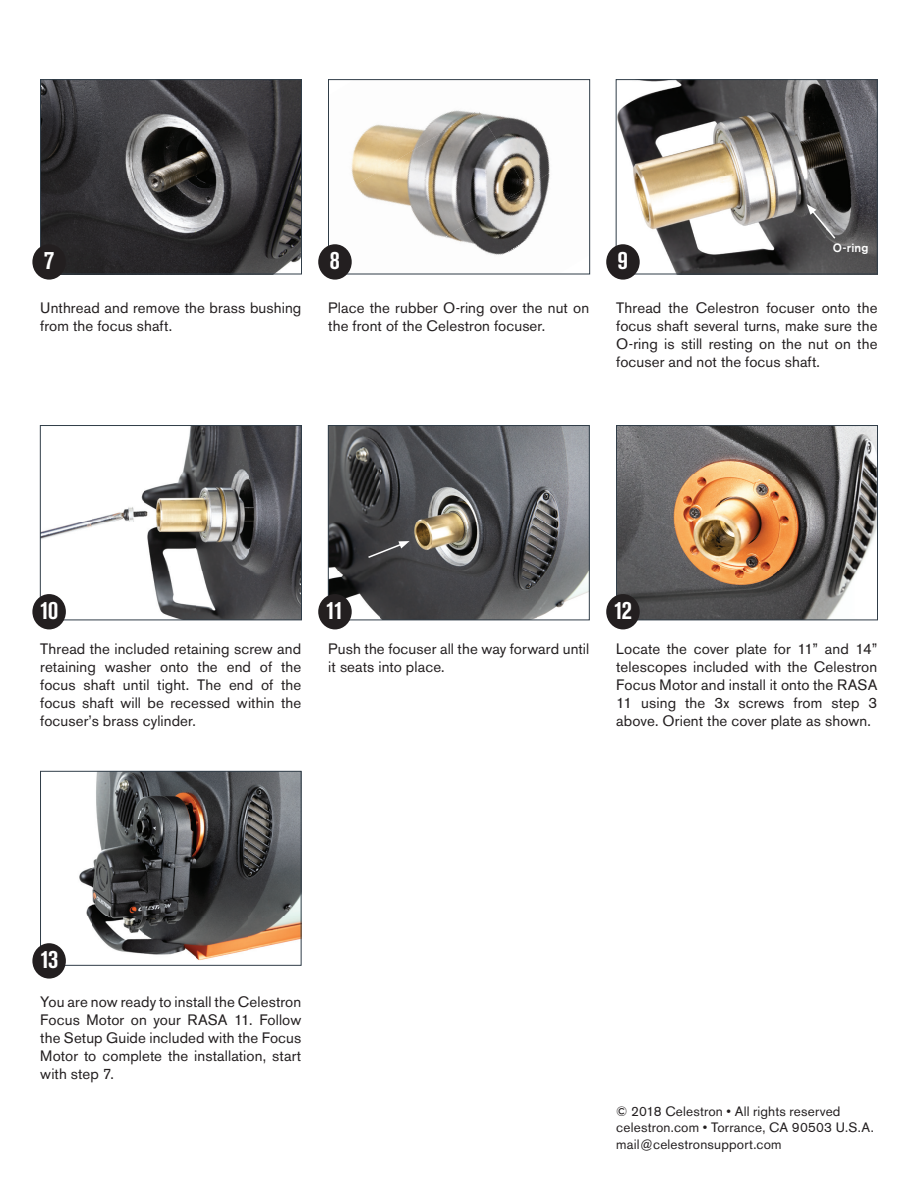
<style>
.page{position:relative;width:918px;height:1188px;background:#fff}
.page>*{position:absolute;margin:0;border:0;box-sizing:border-box;transform-origin:0 0}
.t1{font:700 condensed 25.5px "Akzidenz Grotesk BE";letter-spacing:-.08em;color:#fff}
.t2{font:15px/18px "Akzidenz Grotesk BE";letter-spacing:.01em;color:#231f20;text-align:justify}
.t3{font:13.5px/16.2px "Akzidenz Grotesk BE";letter-spacing:.015em;color:#231f20}
.t4{font:500 12px "Akzidenz Grotesk BE";color:#fff}
</style>
<div class="page">
<img style="left:44px;top:773px;width:255px;height:188px">
<div style="left:40px;top:771px;width:261px;height:195px;border:1px solid #303d48"></div>
<img style="left:330px;top:427px;width:258px;height:191px">
<div style="left:328px;top:425px;width:262px;height:195px;border:1px solid #303d48"></div>
<img style="left:618px;top:81px;width:258px;height:191px">
<div style="left:616px;top:79px;width:262px;height:195px;border:1px solid #303d48"></div>
<img style="left:526px;top:121px;width:21px;height:27px">
<img style="left:346px;top:110px;width:180px;height:160px">
<img style="left:390px;top:148px;width:160px;height:122px">
<img style="left:472px;top:202px;width:78px;height:68px">
<div style="left:328px;top:79px;width:262px;height:195px;border:1px solid #303d48"></div>
<img style="left:42px;top:427px;width:258px;height:191px">
<div style="left:40px;top:425px;width:262px;height:195px;border:1px solid #303d48"></div>
<img style="left:618px;top:427px;width:258px;height:191px">
<div style="left:616px;top:425px;width:262px;height:195px;border:1px solid #303d48"></div>
<img style="left:42px;top:81px;width:258px;height:191px">
<div style="left:40px;top:79px;width:262px;height:195px;border:1px solid #303d48"></div>
<div style="left:32px;top:244px;width:34px;height:36px;background:#231f20;border-radius:50%"></div>
<div style="left:32px;top:594px;width:34px;height:35px;background:#231f20;border-radius:50%"></div>
<div style="left:32px;top:943px;width:34px;height:36px;background:#231f20;border-radius:50%"></div>
<div style="left:318px;top:244px;width:34px;height:36px;background:#231f20;border-radius:50%"></div>
<div style="left:318px;top:594px;width:34px;height:35px;background:#231f20;border-radius:50%"></div>
<div style="left:606px;top:244px;width:34px;height:36px;background:#231f20;border-radius:50%"></div>
<div style="left:606px;top:594px;width:34px;height:35px;background:#231f20;border-radius:50%"></div>
<svg style="left:367px;top:541px;width:43px;height:18px"></svg>
<svg style="left:807px;top:204px;width:30px;height:36px"></svg>
<h1 class="t1" style="left:44px;top:246px;width:12px">7</h1>
<h1 class="t1" style="left:330px;top:246px;width:12px">8</h1>
<h1 class="t1" style="left:618px;top:246px;width:12px">9</h1>
<p class="t4" style="left:833px;top:241px;width:37px">O-ring</p>
<p class="t2" style="left:40px;top:298px;width:263px">Unthread and remove the brass bushing from the focus shaft.</p>
<p class="t2" style="left:616px;top:298px;width:263px">Thread the Celestron focuser onto the focus shaft several turns, make sure the O-ring is still resting on the nut on the focuser and not the focus shaft.</p>
<p class="t2" style="left:328px;top:298px;width:263px">Place the rubber O-ring over the nut on the front of the Celestron focuser.</p>
<h1 class="t1" style="left:40px;top:596px;width:20px">10</h1>
<p class="t2" style="left:40px;top:640px;width:263px">Thread the included retaining screw and retaining washer onto the end of the focus shaft until tight. The end of the focus shaft will be recessed within the focuser’s brass cylinder.</p>
<h1 class="t1" style="left:326px;top:596px;width:20px">11</h1>
<h1 class="t1" style="left:614px;top:596px;width:20px">12</h1>
<p class="t2" style="left:328px;top:640px;width:263px">Push the focuser all the way forward until it seats into place.</p>
<p class="t2" style="left:616px;top:640px;width:263px">Locate the cover plate for 11” and 14” telescopes included with the Celestron Focus Motor and install it onto the RASA 11 using the 3x screws from step 3 above. Orient the cover plate as shown.</p>
<h1 class="t1" style="left:40px;top:945px;width:20px">13</h1>
<p class="t2" style="left:40px;top:993px;width:263px">You are now ready to install the Celestron Focus Motor on your RASA 11. Follow the Setup Guide included with the Focus Motor to complete the installation, start with step 7.</p>
<p class="t3" style="left:616px;top:1103px;width:259px">© 2018 Celestron • All rights reserved celestron.com • Torrance, CA 90503 U.S.A. mail@celestronsupport.com</p>
</div>
